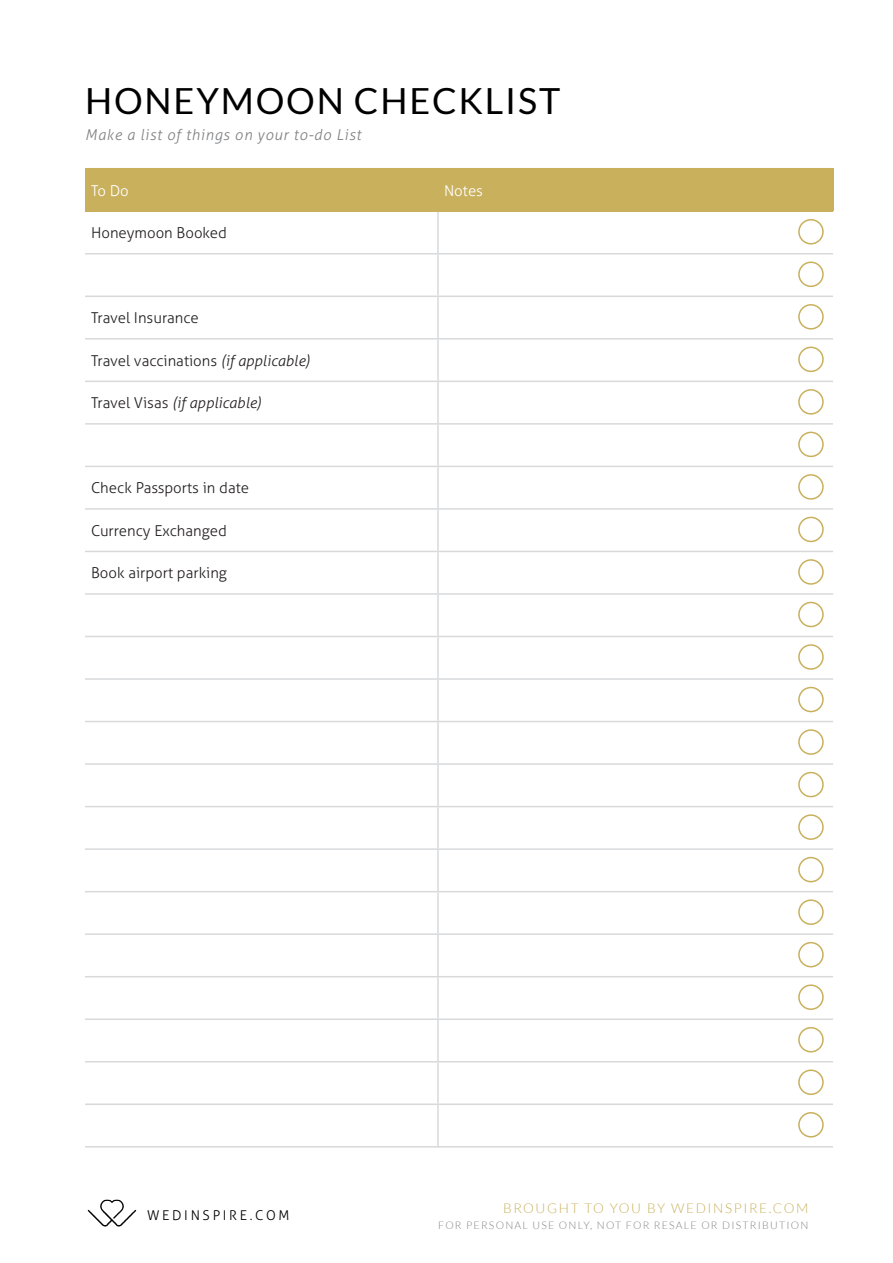
<style>
.page{position:relative;width:893px;height:1263px;background:#fff}
.page>*{position:absolute;margin:0;border:0;box-sizing:border-box;transform-origin:0 0}
.t1{font:36px "Lato";letter-spacing:.05em;color:#000}
.t2{font:300 15px "Aller";color:#231f20}
.t3{font:italic 300 15px "Aller";letter-spacing:.05em;color:#808285}
.t4{font:italic 300 15px "Aller";color:#231f20}
.t5{font:300 15px "Aller";color:#fff}
.t6{font:300 13.5px "Lato";letter-spacing:.12em;color:#c9b05c}
.t7{font:300 13.5px "Aller";letter-spacing:.2em;color:#000}
.t8{font:300 10.5px "Lato";letter-spacing:.12em;color:#808285}
.s1{font-style:italic}
.s2{font-style:normal}
</style>
<div class="page">
<img style="left:87px;top:1199px;width:50px;height:28px">
<div style="left:85px;top:169px;width:353px;height:42px;background:#c9b05c"></div>
<div style="left:438px;top:169px;width:395px;height:42px;background:#c9b05c"></div>
<hr style="left:437px;top:212px;width:2px;height:41px;background:#d8d9db">
<hr style="left:85px;top:253px;width:353px;height:1px;background:#d8d9db">
<hr style="left:438px;top:253px;width:395px;height:1px;background:#d8d9db">
<hr style="left:437px;top:254px;width:2px;height:42px;background:#d8d9db">
<hr style="left:85px;top:296px;width:353px;height:1px;background:#d8d9db">
<hr style="left:438px;top:296px;width:395px;height:1px;background:#d8d9db">
<hr style="left:437px;top:297px;width:2px;height:41px;background:#d8d9db">
<hr style="left:85px;top:338px;width:353px;height:2px;background:#d8d9db">
<hr style="left:438px;top:338px;width:395px;height:2px;background:#d8d9db">
<hr style="left:437px;top:340px;width:2px;height:41px;background:#d8d9db">
<hr style="left:85px;top:381px;width:353px;height:1px;background:#d8d9db">
<hr style="left:438px;top:381px;width:395px;height:1px;background:#d8d9db">
<hr style="left:437px;top:382px;width:2px;height:41px;background:#d8d9db">
<hr style="left:85px;top:423px;width:353px;height:2px;background:#d8d9db">
<hr style="left:438px;top:423px;width:395px;height:2px;background:#d8d9db">
<hr style="left:437px;top:425px;width:2px;height:41px;background:#d8d9db">
<hr style="left:85px;top:466px;width:353px;height:1px;background:#d8d9db">
<hr style="left:438px;top:466px;width:395px;height:1px;background:#d8d9db">
<hr style="left:437px;top:467px;width:2px;height:41px;background:#d8d9db">
<hr style="left:85px;top:508px;width:353px;height:2px;background:#d8d9db">
<hr style="left:438px;top:508px;width:395px;height:2px;background:#d8d9db">
<hr style="left:437px;top:510px;width:2px;height:41px;background:#d8d9db">
<hr style="left:85px;top:551px;width:353px;height:1px;background:#d8d9db">
<hr style="left:438px;top:551px;width:395px;height:1px;background:#d8d9db">
<hr style="left:437px;top:552px;width:2px;height:41px;background:#d8d9db">
<hr style="left:85px;top:593px;width:353px;height:2px;background:#d8d9db">
<hr style="left:438px;top:593px;width:395px;height:2px;background:#d8d9db">
<hr style="left:437px;top:595px;width:2px;height:41px;background:#d8d9db">
<hr style="left:85px;top:636px;width:353px;height:1px;background:#d8d9db">
<hr style="left:438px;top:636px;width:395px;height:1px;background:#d8d9db">
<hr style="left:437px;top:637px;width:2px;height:41px;background:#d8d9db">
<hr style="left:85px;top:678px;width:353px;height:2px;background:#d8d9db">
<hr style="left:438px;top:678px;width:395px;height:2px;background:#d8d9db">
<hr style="left:437px;top:680px;width:2px;height:41px;background:#d8d9db">
<hr style="left:85px;top:721px;width:353px;height:1px;background:#d8d9db">
<hr style="left:438px;top:721px;width:395px;height:1px;background:#d8d9db">
<hr style="left:437px;top:722px;width:2px;height:41px;background:#d8d9db">
<hr style="left:85px;top:763px;width:353px;height:2px;background:#d8d9db">
<hr style="left:438px;top:763px;width:395px;height:2px;background:#d8d9db">
<hr style="left:437px;top:765px;width:2px;height:41px;background:#d8d9db">
<hr style="left:85px;top:806px;width:353px;height:1px;background:#d8d9db">
<hr style="left:438px;top:806px;width:395px;height:1px;background:#d8d9db">
<hr style="left:437px;top:807px;width:2px;height:41px;background:#d8d9db">
<hr style="left:85px;top:848px;width:353px;height:2px;background:#d8d9db">
<hr style="left:438px;top:848px;width:395px;height:2px;background:#d8d9db">
<hr style="left:437px;top:850px;width:2px;height:41px;background:#d8d9db">
<hr style="left:85px;top:891px;width:353px;height:1px;background:#d8d9db">
<hr style="left:438px;top:891px;width:395px;height:1px;background:#d8d9db">
<hr style="left:437px;top:892px;width:2px;height:41px;background:#d8d9db">
<hr style="left:85px;top:933px;width:353px;height:2px;background:#d8d9db">
<hr style="left:438px;top:933px;width:395px;height:2px;background:#d8d9db">
<hr style="left:437px;top:935px;width:2px;height:41px;background:#d8d9db">
<hr style="left:85px;top:976px;width:353px;height:1px;background:#d8d9db">
<hr style="left:438px;top:976px;width:395px;height:1px;background:#d8d9db">
<hr style="left:437px;top:977px;width:2px;height:41px;background:#d8d9db">
<hr style="left:85px;top:1018px;width:353px;height:2px;background:#d8d9db">
<hr style="left:438px;top:1018px;width:395px;height:2px;background:#d8d9db">
<hr style="left:437px;top:1020px;width:2px;height:41px;background:#d8d9db">
<hr style="left:85px;top:1061px;width:353px;height:1px;background:#d8d9db">
<hr style="left:438px;top:1061px;width:395px;height:1px;background:#d8d9db">
<hr style="left:437px;top:1062px;width:2px;height:41px;background:#d8d9db">
<hr style="left:85px;top:1103px;width:353px;height:2px;background:#d8d9db">
<hr style="left:438px;top:1103px;width:395px;height:2px;background:#d8d9db">
<hr style="left:437px;top:1105px;width:2px;height:41px;background:#d8d9db">
<hr style="left:85px;top:1146px;width:353px;height:1px;background:#d8d9db">
<hr style="left:438px;top:1146px;width:395px;height:1px;background:#d8d9db">
<hr style="left:85px;top:168px;width:353px;height:1px;background:#c9b05c">
<hr style="left:85px;top:210px;width:353px;height:2px;background:#c9b05c">
<hr style="left:438px;top:168px;width:395px;height:1px;background:#c9b05c">
<hr style="left:438px;top:210px;width:395px;height:2px;background:#c9b05c">
<div style="left:798px;top:219px;width:26px;height:25px;border:2px solid #c9b05c;border-radius:50%"></div>
<div style="left:798px;top:261px;width:26px;height:26px;border:2px solid #c9b05c;border-radius:50%"></div>
<div style="left:798px;top:304px;width:26px;height:26px;border:2px solid #c9b05c;border-radius:50%"></div>
<div style="left:798px;top:347px;width:26px;height:25px;border:2px solid #c9b05c;border-radius:50%"></div>
<div style="left:798px;top:389px;width:26px;height:26px;border:2px solid #c9b05c;border-radius:50%"></div>
<div style="left:798px;top:432px;width:26px;height:25px;border:2px solid #c9b05c;border-radius:50%"></div>
<div style="left:798px;top:474px;width:26px;height:26px;border:2px solid #c9b05c;border-radius:50%"></div>
<div style="left:798px;top:517px;width:26px;height:25px;border:2px solid #c9b05c;border-radius:50%"></div>
<div style="left:798px;top:559px;width:26px;height:26px;border:2px solid #c9b05c;border-radius:50%"></div>
<div style="left:798px;top:602px;width:26px;height:25px;border:2px solid #c9b05c;border-radius:50%"></div>
<div style="left:798px;top:644px;width:26px;height:26px;border:2px solid #c9b05c;border-radius:50%"></div>
<div style="left:798px;top:687px;width:26px;height:25px;border:2px solid #c9b05c;border-radius:50%"></div>
<div style="left:798px;top:729px;width:26px;height:26px;border:2px solid #c9b05c;border-radius:50%"></div>
<div style="left:798px;top:772px;width:26px;height:25px;border:2px solid #c9b05c;border-radius:50%"></div>
<div style="left:798px;top:814px;width:26px;height:26px;border:2px solid #c9b05c;border-radius:50%"></div>
<div style="left:798px;top:857px;width:26px;height:25px;border:2px solid #c9b05c;border-radius:50%"></div>
<div style="left:798px;top:899px;width:26px;height:26px;border:2px solid #c9b05c;border-radius:50%"></div>
<div style="left:798px;top:942px;width:26px;height:25px;border:2px solid #c9b05c;border-radius:50%"></div>
<div style="left:798px;top:984px;width:26px;height:26px;border:2px solid #c9b05c;border-radius:50%"></div>
<div style="left:798px;top:1027px;width:26px;height:25px;border:2px solid #c9b05c;border-radius:50%"></div>
<div style="left:798px;top:1069px;width:26px;height:26px;border:2px solid #c9b05c;border-radius:50%"></div>
<div style="left:798px;top:1112px;width:26px;height:25px;border:2px solid #c9b05c;border-radius:50%"></div>
<h1 class="t1" style="left:85px;top:81px;width:476px">HONEYMOON CHECKLIST</h1>
<p class="t3" style="left:85px;top:125px;width:277px">Make a list of things on your to-do List</p>
<p class="t5" style="left:91px;top:181px;width:39px">To Do</p>
<p class="t5" style="left:444px;top:181px;width:41px">N otes</p>
<p class="t2" style="left:91px;top:224px;width:137px">Honeymoon Booked</p>
<p class="t2" style="left:91px;top:309px;width:109px">Travel I nsurance</p>
<p class="t2" style="left:91px;top:351px;width:220px">Travel vaccinations <span class="s1">(if applicable)</span></p>
<p class="t4" style="left:91px;top:394px;width:172px"><span class="s2">Travel Visas</span> (if applicable)</p>
<p class="t2" style="left:91px;top:479px;width:160px">Check Passports in date</p>
<p class="t2" style="left:91px;top:521px;width:137px">Currency Exchanged</p>
<p class="t2" style="left:91px;top:564px;width:137px">Book airport parking</p>
<p class="t7" style="left:147px;top:1207px;width:144px">Wedinspire.com</p>
<p class="t6" style="left:503px;top:1201px;width:307px">BROUGHT TO YOU BY WEDINSPIRE.COM</p>
<p class="t8" style="left:438px;top:1220px;width:37px">FOR PERSON</p>
<p class="t8" style="left:515px;top:1220px;width:26px">AL USE</p>
<p class="t8" style="left:559px;top:1220px;width:47px">ON LY, NOT</p>
<p class="t8" style="left:626px;top:1220px;width:36px">FOR RES</p>
<p class="t8" style="left:676px;top:1220px;width:54px">ALE OR DISTRI</p>
<p class="t8" style="left:762px;top:1220px;width:17px">BUTION</p>
</div>
